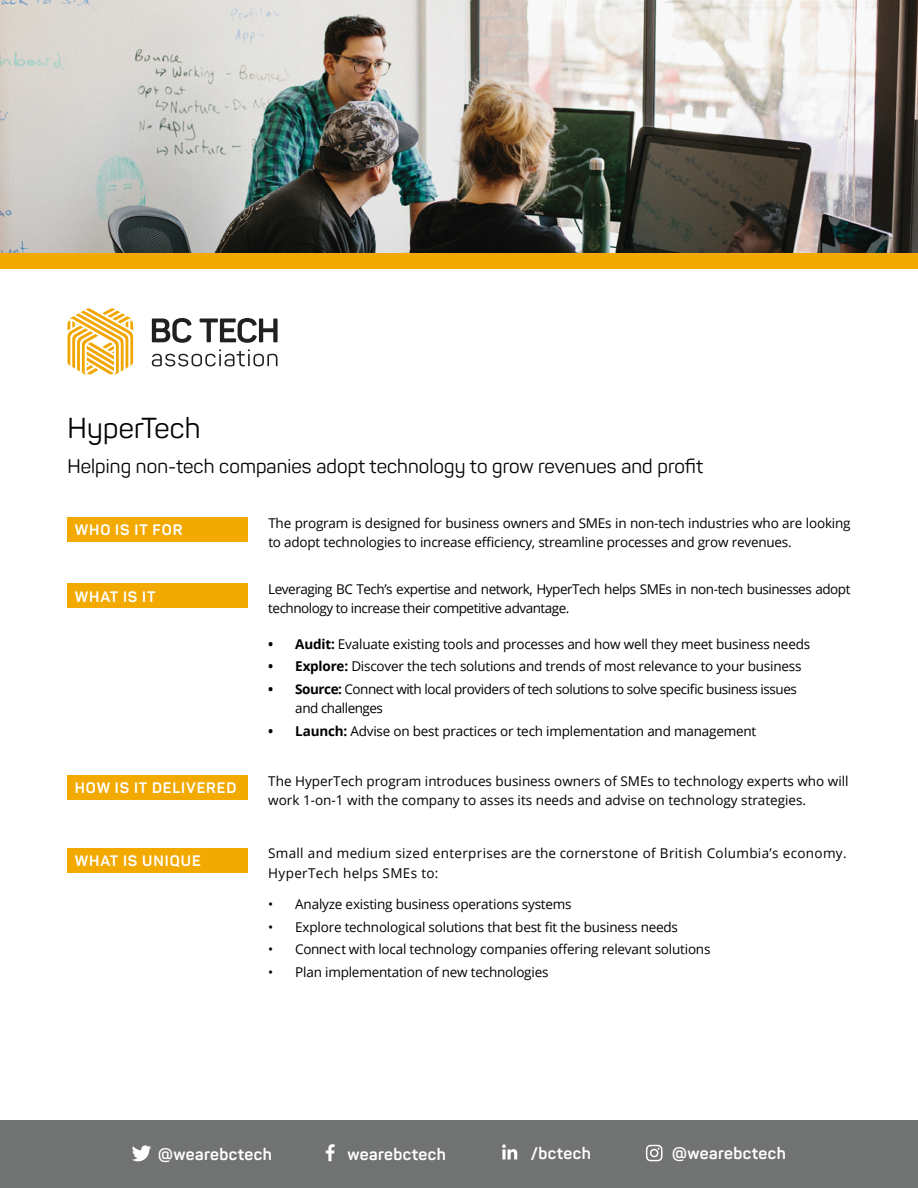
<style>
.page{position:relative;width:918px;height:1188px;background:#fff}
.page>*{position:absolute;margin:0;border:0;box-sizing:border-box;transform-origin:0 0}
.t1{font:28.5px "Panton";letter-spacing:.01em;color:#000}
.t2{font:19.5px "Panton";letter-spacing:.005em;color:#000}
.t3{font:700 16.5px "Panton";letter-spacing:.025em;color:#fff}
.t4{font:700 15px "Panton";letter-spacing:.06em;color:#fff}
.t5{font:13.5px/19.5px "Open Sans";letter-spacing:-.015em;color:#000}
.t6{font:13.5px/19.5px "Open Sans";letter-spacing:-.035em;color:#000}
.t7{font:13.5px/19.5px "Open Sans";letter-spacing:.025em;color:#000}
.s1{font-weight:700}
</style>
<div class="page">
<div style="left:0;top:1120px;width:918px;height:68px;background:#707372"></div>
<div style="left:0;top:252px;width:918px;height:17px;background:#f2a900"></div>
<svg style="left:132px;top:1145px;width:19px;height:16px"></svg>
<svg style="left:326px;top:1144px;width:9px;height:17px"></svg>
<svg style="left:502px;top:1144px;width:15px;height:15px"></svg>
<svg style="left:646px;top:1145px;width:17px;height:16px"></svg>
<div style="left:68px;top:518px;width:180px;height:24px;background:#f2a900"></div>
<div style="left:68px;top:584px;width:180px;height:24px;background:#f2a900"></div>
<div style="left:68px;top:775px;width:180px;height:25px;background:#f2a900"></div>
<div style="left:68px;top:848px;width:180px;height:24px;background:#f2a900"></div>
<svg style="left:67px;top:308px;width:66px;height:68px"></svg>
<svg style="left:152px;top:318px;width:40px;height:25px"></svg>
<svg style="left:200px;top:318px;width:78px;height:25px"></svg>
<svg style="left:152px;top:349px;width:125px;height:18px"></svg>
<img style="left:0;top:0;width:918px;height:252px">
<h1 class="t1" style="left:68px;top:411px;width:135px">HyperTech</h1>
<h2 class="t2" style="left:68px;top:455px;width:637px">Helping non-tech companies adopt technology to grow revenues and profit</h2>
<p class="t4" style="left:75px;top:521px;width:109px">WHO IS IT FOR</p>
<p class="t4" style="left:75px;top:587px;width:82px">WHAT IS IT</p>
<p class="t4" style="left:75px;top:779px;width:163px">HOW IS IT DELIVERED</p>
<p class="t4" style="left:75px;top:851px;width:128px">WHAT IS UNIQUE</p>
<p class="t5" style="left:268px;top:513px;width:584px">The program is designed for business owners and SMEs in non-tech industries who are looking to adopt technologies to increase efficiency, streamline processes and grow revenues.</p>
<p class="t6" style="left:268px;top:579px;width:584px">Leveraging BC Tech’s expertise and network, HyperTech helps SMEs in non-tech businesses adopt technology to increase their competitive advantage.</p>
<p class="t5" style="left:268px;top:634px;width:543px"><span class="s1">• Audit:</span> Evaluate existing tools and processes and how well they meet business needs</p>
<p class="t5" style="left:268px;top:656px;width:535px"><span class="s1">• Explore:</span> Discover the tech solutions and trends of most relevance to your business</p>
<p class="t6" style="left:295px;top:679px;width:503px;text-indent:-27px"><span class="s1">• Source:</span> Connect with local providers of tech solutions to solve specific business issues and challenges</p>
<p class="t5" style="left:268px;top:721px;width:489px"><span class="s1">• Launch:</span> Advise on best practices or tech implementation and management</p>
<p class="t5" style="left:268px;top:771px;width:582px">The HyperTech program introduces business owners of SMEs to technology experts who will work 1-on-1 with the company to asses its needs and advise on technology strategies.</p>
<p class="t7" style="left:268px;top:843px;width:580px">Small and medium sized enterprises are the cornerstone of British Columbia’s economy.<br>HyperTech helps SMEs to:</p>
<p class="t5" style="left:268px;top:894px;width:305px">• Analyze existing business operations systems</p>
<p class="t5" style="left:268px;top:917px;width:411px">• Explore technological solutions that best fit the business needs</p>
<p class="t5" style="left:268px;top:939px;width:444px">• Connect with local technology companies offering relevant solutions</p>
<p class="t5" style="left:268px;top:962px;width:282px">• Plan implementation of new technologies</p>
<p class="t3" style="left:158px;top:1144px;width:115px">@wearebctech</p>
<p class="t3" style="left:348px;top:1144px;width:100px">wearebctech</p>
<p class="t3" style="left:531px;top:1142px;width:62px">/bctech</p>
<p class="t3" style="left:672px;top:1142px;width:115px">@wearebctech</p>
</div>
